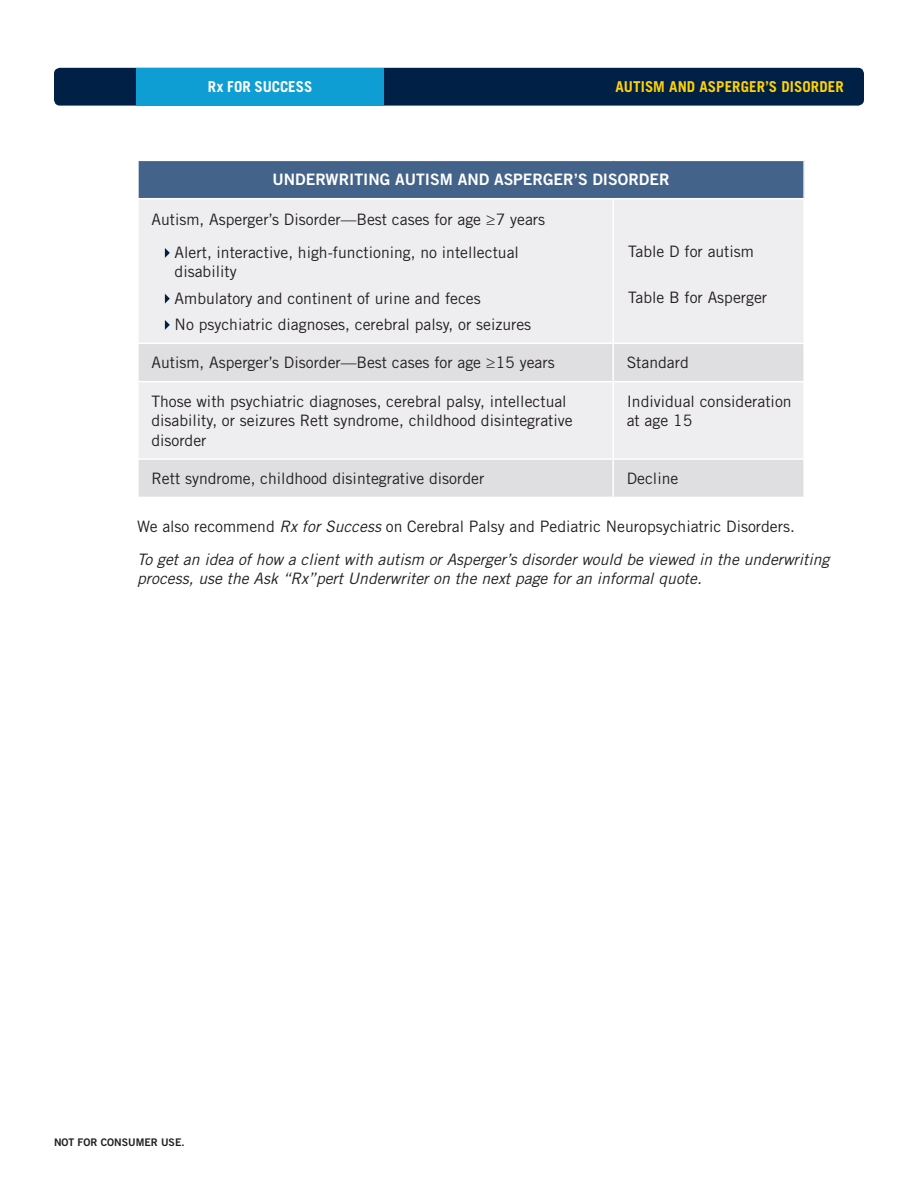
<style>
.page{position:relative;width:918px;height:1188px;background:#fff}
.page>*{position:absolute;margin:0;border:0;box-sizing:border-box;transform-origin:0 0}
.t1{font:15.75px/19.5px "Trade Gothic LT Std";color:#231f20}
.t2{font:italic 15.75px/33px "Trade Gothic LT Std";color:#231f20}
.t3{font:15.75px "Trade Gothic LT Std Bd 2";color:#fff}
.t4{font:700 15px "Trade Gothic LT Std";letter-spacing:.005em;color:#fed105}
.t5{font:700 15px "Trade Gothic LT Std";color:#fff}
.t6{font:10.5px "Trade Gothic LT Std Bd 2";color:#231f20}
.s1{font-style:normal}
</style>
<div class="page">
<div style="left:54px;top:68px;width:810px;height:38px;background:#002045;border-radius:6px"></div>
<div style="left:136px;top:68px;width:248px;height:38px;background:#0e9ed3"></div>
<div style="left:138px;top:160px;width:666px;height:39px;background:#44638b"></div>
<div style="left:139px;top:200px;width:664px;height:143px;background:#eeedef"></div>
<svg style="left:139px;top:344px;width:664px;height:153px;background:#e6e6e8"></svg>
<hr style="left:137px;top:160px;width:476px;height:1px;background:#fff">
<hr style="left:137px;top:161px;width:2px;height:37px;background:#fff">
<hr style="left:613px;top:160px;width:192px;height:1px;background:#fff">
<hr style="left:803px;top:161px;width:2px;height:37px;background:#fff">
<hr style="left:137px;top:198px;width:476px;height:1px;background:#fff">
<hr style="left:613px;top:198px;width:192px;height:1px;background:#fff">
<hr style="left:612px;top:199px;width:2px;height:144px;background:#fff">
<hr style="left:612px;top:344px;width:2px;height:37px;background:#fff">
<hr style="left:137px;top:381px;width:476px;height:1px;background:#fff">
<hr style="left:613px;top:381px;width:192px;height:1px;background:#fff">
<hr style="left:612px;top:382px;width:2px;height:76px;background:#fff">
<hr style="left:137px;top:458px;width:476px;height:2px;background:#fff">
<hr style="left:613px;top:458px;width:192px;height:2px;background:#fff">
<hr style="left:612px;top:460px;width:2px;height:37px;background:#fff">
<svg style="left:165px;top:248px;width:5px;height:10px"></svg>
<svg style="left:165px;top:294px;width:5px;height:10px"></svg>
<svg style="left:165px;top:320px;width:5px;height:10px"></svg>
<p class="t5" style="left:208px;top:81px;width:106px">Rx FOR SUCCESS</p>
<p class="t4" style="left:615px;top:81px;width:230px">AUTISM AND ASPERGER’S DISORDER</p>
<p class="t3" style="left:273px;top:174px;width:398px">UNDERWRITING AUTISM AND ASPERGER’S DISORDER</p>
<p class="t1" style="left:151px;top:204px;width:395px;line-height:33px;text-align:center">Autism, Asperger’s Disorder—Best cases for age ≥7 years<br>Alert, interactive, high-functioning, no intellectual</p>
<p class="t1" style="left:175px;top:260px;width:358px;line-height:26.2px">disability<br>Ambulatory and continent of urine and feces<br>No psychiatric diagnoses, cerebral palsy, or seizures</p>
<p class="t1" style="left:628px;top:243px;width:127px">Table D for autism</p>
<p class="t1" style="left:628px;top:289px;width:140px">Table B for Asperger</p>
<p class="t1" style="left:151px;top:354px;width:405px">Autism, Asperger’s Disorder—Best cases for age ≥15 years</p>
<p class="t1" style="left:627px;top:354px;width:64px">Standard</p>
<p class="t1" style="left:151px;top:393px;width:423px">Those with psychiatric diagnoses, cerebral palsy, intellectual disability, or seizures Rett syndrome, childhood disintegrative disorder</p>
<p class="t1" style="left:627px;top:393px;width:166px">Individual consideration at age 15</p>
<p class="t1" style="left:151px;top:470px;width:334px">Rett syndrome, childhood disintegrative disorder</p>
<p class="t1" style="left:627px;top:470px;width:53px">Decline</p>
<p class="t2" style="left:137px;top:511px;width:694px"><span class="s1">We also recommend</span> Rx for Success <span class="s1">on Cerebral Palsy and Pediatric Neuropsychiatric Disorders.<br></span>To get an idea of how a client with autism or Asperger’s disorder would be viewed in the underwriting</p>
<p class="t2" style="left:137px;top:564px;width:566px">process, use the Ask “Rx”pert Underwriter on the next page for an informal quote.</p>
<p class="t6" style="left:54px;top:1139px;width:132px">NOT FOR CONSUMER USE.</p>
</div>
